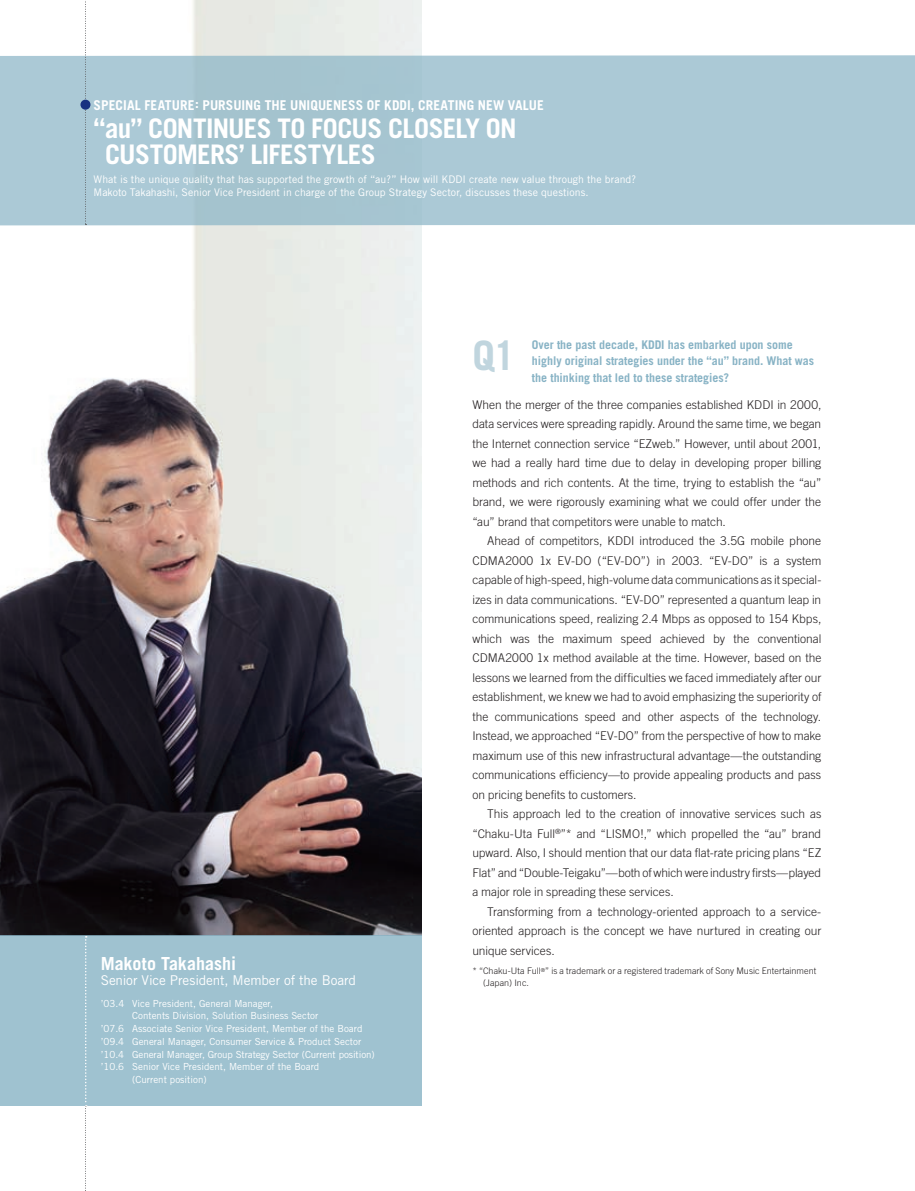
<style>
.page{position:relative;width:915px;height:1191px;background:#fff}
.page>*{position:absolute;margin:0;border:0;box-sizing:border-box;transform-origin:0 0}
.t1{font:700 40.5px "Trade Gothic";color:#c0d5de}
.t2{font:700 27px/25.8px "Trade Gothic";letter-spacing:-.025em;color:#fff}
.t3{font:700 18px "Trade Gothic";color:#fff}
.t4{font:700 13.5px "Trade Gothic";letter-spacing:.005em;color:#fff}
.t5{font:13.5px "Trade Gothic";letter-spacing:-.01em;color:#fff}
.t6{font:300 12px "Trade Gothic";color:#231f20}
.t7{font:700 12px/16.5px "Trade Gothic";letter-spacing:-.005em;color:#88b3c5}
.t8{font:10.5px/12.8px "Trade Gothic";color:#fff}
.t9{font:9.75px "Trade Gothic";color:#fff}
.t10{font:300 9px/12px "Trade Gothic";letter-spacing:.005em;color:#231f20}
</style>
<div class="page">
<img style="left:0;top:0;width:421px;height:935px">
<div style="left:0;top:55px;width:914px;height:170px;background:#abc9d6"></div>
<div style="left:0;top:935px;width:421px;height:171px;background:#9fc2d0"></div>
<svg style="left:85px;top:0;width:1px;height:225px"></svg>
<div style="left:81px;top:100px;width:9px;height:9px;background:#183181;border-radius:50%"></div>
<div style="left:80px;top:100px;width:10px;height:10px;border:2px solid #183181;border-radius:50%"></div>
<svg style="left:85px;top:936px;width:2px;height:255px"></svg>
<p class="t4" style="left:94px;top:96px;width:241px">Special Feature: Pursuing the Uniqueness</p>
<p class="t4" style="left:367px;top:96px;width:177px">of KDDI, Creating New Value</p>
<p class="t2" style="left:105px;top:115px;width:396px;text-indent:-12px">“au” Continues to Focus Closely on<br>Custome</p>
<p class="t2" style="left:210px;top:141px;width:73px">rs’ Lifest</p>
<p class="t2" style="left:321px;top:141px;width:40px">yles</p>
<p class="t8" style="left:94px;top:173px;width:544px">What is the unique quality that has supported the growth of “au?” How will KDDI create new value through the brand?<br>Makoto Takahashi, Senior Vice President in charge of the Group Strategy Sector, discusses these questions.</p>
<p class="t3" style="left:101px;top:953px;width:137px">Makoto Takahashi</p>
<p class="t5" style="left:101px;top:972px;width:257px">Senior Vice President, Member of the Board</p>
<p class="t9" style="left:101px;top:997px;width:174px">’03.4 Vice President, General Manager,</p>
<p class="t9" style="left:132px;top:1010px;width:188px">Contents Division, Solution Business Sector</p>
<p class="t9" style="left:101px;top:1022px;width:263px">’07.6 Associate Senior Vice President, Member of the Board</p>
<p class="t9" style="left:101px;top:1035px;width:262px">’09.4 General Manager, Consumer Service &amp; Product Sector</p>
<p class="t9" style="left:101px;top:1048px;width:275px">’10.4 General Manager, Group Strategy Sector (Current position)</p>
<p class="t9" style="left:101px;top:1061px;width:220px">’10.6 Senior Vice President, Member of the Board</p>
<p class="t9" style="left:132px;top:1073px;width:76px">(Current position)</p>
<p class="t1" style="left:472px;top:330px;width:45px">Q1</p>
<p class="t7" style="left:531px;top:336px;width:283px">Over the past decade, KDDI has embarked upon some highly original strategies under the “au” brand. What was the thinking that led to these strategies?</p>
<p class="t6" style="left:472px;top:397px;width:350px">When the merger of the three companies established KDDI in 2000,</p>
<p class="t6" style="left:472px;top:417px;width:350px">data services were spreading rapidly. Around the same time, we began</p>
<p class="t6" style="left:472px;top:436px;width:350px">the Internet connection service “EZweb.” H owever, until about 2001,</p>
<p class="t6" style="left:472px;top:456px;width:350px">we had a really hard time due to delay in developing proper billing</p>
<p class="t6" style="left:472px;top:475px;width:350px">methods and rich contents. At the time, trying to establish the “au”</p>
<p class="t6" style="left:472px;top:495px;width:350px">brand, we were rigorously examining what we could offer under the</p>
<p class="t6" style="left:472px;top:514px;width:255px">“au” brand that competitors were unable to match.</p>
<p class="t6" style="left:487px;top:534px;width:335px">Ahead of competitors, KDDI introduced the 3.5G mobile phone</p>
<p class="t6" style="left:472px;top:553px;width:350px">CDMA2000 1x EV-DO (“EV-DO”) in 2003. “EV-DO” is a system</p>
<p class="t6" style="left:472px;top:573px;width:350px">capable of high-speed, high-volume data communications as it special-</p>
<p class="t6" style="left:472px;top:592px;width:350px">izes in data communications. “EV-DO” represented a quantum leap in</p>
<p class="t6" style="left:472px;top:612px;width:350px">communications speed, realizing 2.4 Mbps as opposed to 154 Kbps,</p>
<p class="t6" style="left:472px;top:631px;width:350px">which was the maximum speed achieved by the conventional</p>
<p class="t6" style="left:472px;top:651px;width:350px">CDMA2000 1x method available at the time. H owever, based on the</p>
<p class="t6" style="left:472px;top:670px;width:350px">lessons we learned from the difficulties we faced immediately after our</p>
<p class="t6" style="left:472px;top:690px;width:350px">establishment, we knew we had to avoid emphasizing the superiority of</p>
<p class="t6" style="left:472px;top:709px;width:350px">the communications speed and other aspects of the technology.</p>
<p class="t6" style="left:472px;top:729px;width:350px">Instead, we approached “EV-DO” from the perspective of how to make</p>
<p class="t6" style="left:472px;top:748px;width:350px">maximum use of this new infrastructural advantage—the outstanding</p>
<p class="t6" style="left:472px;top:768px;width:350px">communications efficiency—to provide appealing products and pass</p>
<p class="t6" style="left:472px;top:787px;width:166px">on pricing benefits to customers.</p>
<p class="t6" style="left:487px;top:807px;width:335px">This approach led to the creation of innovative services such as</p>
<p class="t6" style="left:472px;top:826px;width:350px">“Chaku-Uta Full<sup>®</sup>”* and “LISMO!,” which propelled the “au” brand</p>
<p class="t6" style="left:472px;top:846px;width:350px">upward. Also, I should mention that our data flat-rate pricing plans “EZ</p>
<p class="t6" style="left:472px;top:865px;width:350px">Flat” and “Double-Teigaku”—both of which were industry firsts—played</p>
<p class="t6" style="left:472px;top:885px;width:203px">a major role in spreading these services.</p>
<p class="t6" style="left:487px;top:904px;width:335px">Transforming from a technology-oriented approach to a service-</p>
<p class="t6" style="left:472px;top:924px;width:350px">oriented approach is the concept we have nurtured in creating our</p>
<p class="t6" style="left:472px;top:943px;width:84px">unique services.</p>
<p class="t10" style="left:483px;top:965px;width:334px;text-indent:-11px">* “ Chaku-Uta Full<sup>®</sup>” is a trademark or a registered trademark of Sony Music Entertainment (Japan) Inc.</p>
</div>
